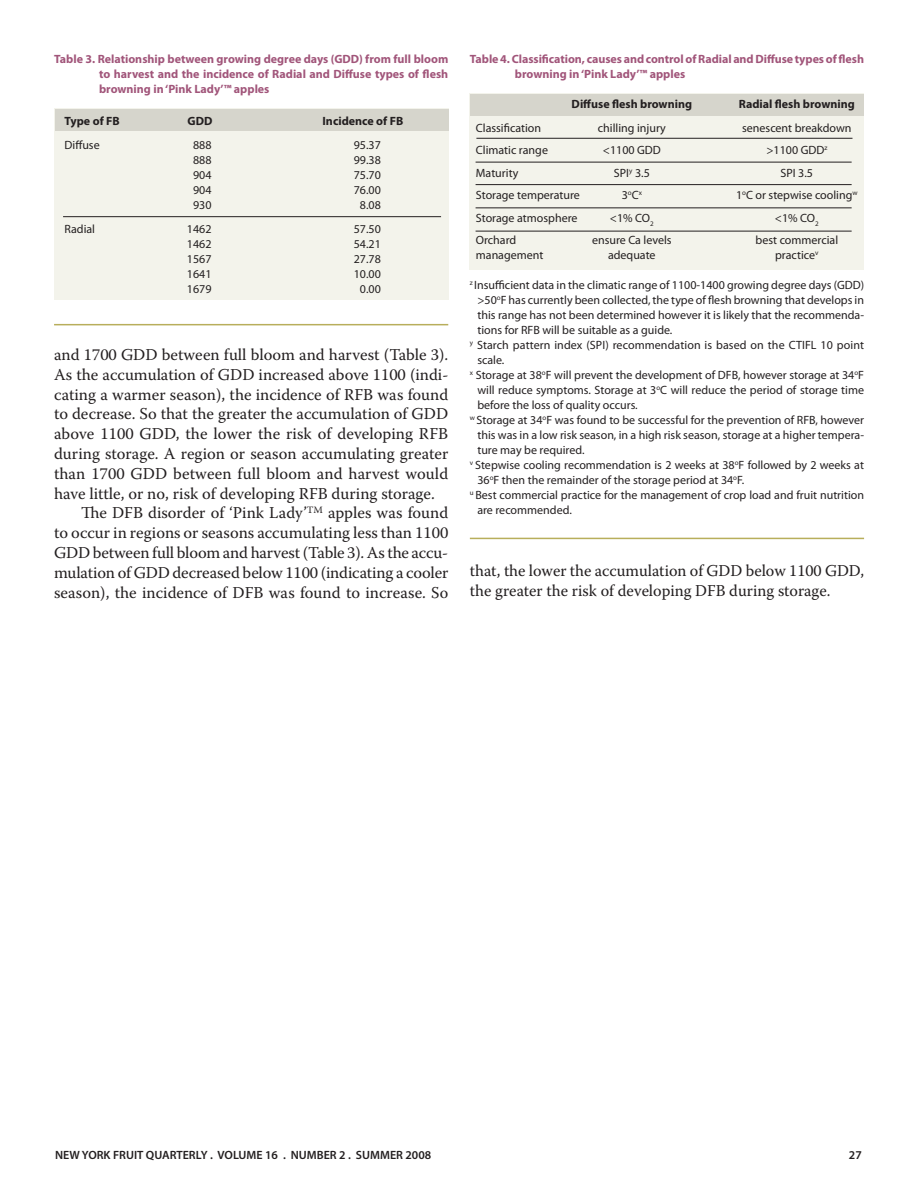
<style>
.page{position:relative;width:918px;height:1188px;background:#fff}
.page>*{position:absolute;margin:0;border:0;box-sizing:border-box;transform-origin:0 0}
.t1{font:16.5px/19.8px "Warnock Pro";color:#231f20}
.t2{font:12px "Myriad Pro";color:#231f20}
.t3{font:700 12px/15px "Myriad Pro";color:#a1557a;text-align:justify}
.t4{font:700 12px "Myriad Pro";color:#231f20}
.t5{font:600 12px "Myriad Pro";color:#231f20}
</style>
<div class="page">
<div style="left:54px;top:108px;width:394px;height:191px;background:#f3f3eb"></div>
<div style="left:55px;top:109px;width:393px;height:21px;background:#d6d5cc"></div>
<hr style="left:63px;top:216px;width:378px;height:1px;background:#231f20">
<div style="left:470px;top:93px;width:394px;height:177px;background:#f3f3eb"></div>
<div style="left:471px;top:94px;width:393px;height:21px;background:#d6d5cc"></div>
<hr style="left:476px;top:138px;width:377px;height:1px;background:#231f20">
<hr style="left:476px;top:162px;width:376px;height:1px;background:#231f20">
<hr style="left:476px;top:184px;width:376px;height:1px;background:#231f20">
<hr style="left:476px;top:208px;width:376px;height:1px;background:#231f20">
<hr style="left:476px;top:231px;width:376px;height:1px;background:#231f20">
<hr style="left:470px;top:538px;width:394px;height:1px;background:#b8ae5b">
<hr style="left:54px;top:324px;width:394px;height:1px;background:#b8ae5b">
<p class="t3" style="left:99px;top:52px;width:351px;text-indent:-45px">Table 3. Relationship between growing degree days (GDD) from full bloom to harvest and the incidence of Radial and Diffuse types of flesh browning in ‘Pink Lady’™ apples</p>
<p class="t4" style="left:65px;top:117px;width:57px">Type of FB</p>
<p class="t4" style="left:188px;top:117px;width:26px">GDD</p>
<p class="t4" style="left:323px;top:117px;width:82px">Incidence of FB</p>
<p class="t2" style="left:65px;top:141px;width:37px">Diffuse</p>
<p class="t2" style="left:193px;top:141px;width:20px">888</p>
<p class="t2" style="left:354px;top:141px;width:29px">95.37</p>
<p class="t2" style="left:193px;top:156px;width:20px">888</p>
<p class="t2" style="left:354px;top:156px;width:29px">99.38</p>
<p class="t2" style="left:193px;top:171px;width:20px">904</p>
<p class="t2" style="left:354px;top:171px;width:29px">75.70</p>
<p class="t2" style="left:193px;top:186px;width:20px">904</p>
<p class="t2" style="left:354px;top:186px;width:29px">76.00</p>
<p class="t2" style="left:193px;top:201px;width:20px">930</p>
<p class="t2" style="left:360px;top:201px;width:22px">8.08</p>
<p class="t2" style="left:65px;top:225px;width:32px">Radial</p>
<p class="t2" style="left:187px;top:225px;width:26px">1462</p>
<p class="t2" style="left:354px;top:225px;width:29px">57.50</p>
<p class="t2" style="left:187px;top:240px;width:26px">1462</p>
<p class="t2" style="left:354px;top:240px;width:29px">54.21</p>
<p class="t2" style="left:187px;top:255px;width:26px">1567</p>
<p class="t2" style="left:354px;top:255px;width:29px">27.78</p>
<p class="t2" style="left:187px;top:270px;width:26px">1641</p>
<p class="t2" style="left:354px;top:270px;width:29px">10.00</p>
<p class="t2" style="left:187px;top:285px;width:26px">1679</p>
<p class="t2" style="left:360px;top:285px;width:22px">0.00</p>
<h1 class="t1" style="left:54px;top:346px;width:396px">and 1700 GDD between full bloom and harvest (Table 3).</h1>
<h1 class="t1" style="left:54px;top:366px;width:396px">As the accumulation of GDD increased above 1100 (indi-</h1>
<h1 class="t1" style="left:54px;top:386px;width:396px">cating a warmer season), the incidence of RFB was found</h1>
<h1 class="t1" style="left:54px;top:406px;width:396px">to decrease. So that the greater the accumulation of GDD</h1>
<h1 class="t1" style="left:54px;top:425px;width:396px">above 1100 GDD, the lower the risk of developing RFB</h1>
<h1 class="t1" style="left:54px;top:445px;width:396px">during storage. A region or season accumulating greater</h1>
<h1 class="t1" style="left:54px;top:465px;width:396px">than 1700 GDD between full bloom and harvest would</h1>
<h1 class="t1" style="left:54px;top:485px;width:382px">have little, or no, risk of developing RFB during storage.</h1>
<h1 class="t1" style="left:81px;top:505px;width:369px">The DFB disorder of ‘Pink Lady’<sup>TM</sup> apples was found</h1>
<h1 class="t1" style="left:54px;top:524px;width:396px">to occur in regions or seasons accumulating less than 1100</h1>
<h1 class="t1" style="left:54px;top:544px;width:396px">GDD between full bloom and harvest (Table 3). As the accu-</h1>
<h1 class="t1" style="left:54px;top:564px;width:396px">mulation of GDD decreased below 1100 (indicating a cooler</h1>
<h1 class="t1" style="left:54px;top:584px;width:396px">season), the incidence of DFB was found to increase. So</h1>
<p class="t3" style="left:515px;top:52px;width:351px;text-indent:-45px">Table 4. Classification, causes and control of Radial and Diffuse types of flesh browning in ‘Pink Lady’™ apples</p>
<p class="t4" style="left:572px;top:99px;width:122px">Diffuse flesh browning</p>
<p class="t4" style="left:739px;top:99px;width:118px">Radial flesh browning</p>
<p class="t2" style="left:476px;top:123px;width:67px">Classification</p>
<p class="t2" style="left:598px;top:123px;width:70px">chilling injury</p>
<p class="t2" style="left:742px;top:123px;width:111px">senescent breakdown</p>
<p class="t2" style="left:476px;top:146px;width:74px">Climatic range</p>
<p class="t2" style="left:603px;top:146px;width:60px">&lt;1100 GDD</p>
<p class="t2" style="left:766px;top:146px;width:62px">&gt;1100 GDD<sup>z</sup></p>
<p class="t2" style="left:476px;top:168px;width:44px">Maturity</p>
<p class="t2" style="left:614px;top:168px;width:37px">SPI<sup>y</sup> 3.5</p>
<p class="t2" style="left:781px;top:168px;width:34px">SPI 3.5</p>
<p class="t2" style="left:476px;top:191px;width:106px">Storage temperature</p>
<p class="t2" style="left:622px;top:191px;width:22px">3<sup>o</sup>C<sup>x</sup></p>
<p class="t2" style="left:736px;top:191px;width:123px">1<sup>o</sup>C or stepwise cooling<sup>w</sup></p>
<p class="t2" style="left:476px;top:213px;width:103px">Storage atmosphere</p>
<p class="t2" style="left:610px;top:213px;width:45px">&lt;1% CO<sub>2</sub></p>
<p class="t2" style="left:775px;top:213px;width:45px">&lt;1% CO<sub>2</sub></p>
<p class="t2" style="left:476px;top:236px;width:42px">Orchard</p>
<p class="t2" style="left:592px;top:236px;width:81px">ensure Ca levels</p>
<p class="t2" style="left:756px;top:236px;width:84px">best commercial</p>
<p class="t2" style="left:476px;top:251px;width:69px">management</p>
<p class="t2" style="left:608px;top:251px;width:49px">adequate</p>
<p class="t2" style="left:775px;top:251px;width:45px">practice<sup>v</sup></p>
<p class="t2" style="left:470px;top:281px;width:396px"><sup>z</sup> Insufficient data in the climatic range of 1100-1400 growing degree days (GDD)</p>
<p class="t2" style="left:477px;top:296px;width:388px">&gt;50<sup>o</sup>F has currently been collected, the type of flesh browning that develops in</p>
<p class="t2" style="left:477px;top:311px;width:388px">this range has not been determined however it is likely that the recommenda-</p>
<p class="t2" style="left:477px;top:326px;width:197px">tions for RFB will be suitable as a guide.</p>
<p class="t2" style="left:470px;top:341px;width:396px"><sup>y</sup> Starch pattern index (SPI) recommendation is based on the CTIFL 10 point</p>
<p class="t2" style="left:477px;top:356px;width:29px">scale.</p>
<p class="t2" style="left:470px;top:371px;width:396px"><sup>x</sup> Storage at 38<sup>o</sup>F will prevent the development of DFB, however storage at 34<sup>o</sup>F</p>
<p class="t2" style="left:477px;top:386px;width:388px">will reduce symptoms. Storage at 3<sup>o</sup>C will reduce the period of storage time</p>
<p class="t2" style="left:477px;top:401px;width:162px">before the loss of quality occurs.</p>
<p class="t2" style="left:470px;top:416px;width:396px"><sup>w</sup> Storage at 34<sup>o</sup>F was found to be successful for the prevention of RFB, however</p>
<p class="t2" style="left:477px;top:431px;width:388px">this was in a low risk season, in a high risk season, storage at a higher tempera-</p>
<p class="t2" style="left:477px;top:446px;width:109px">ture may be required.</p>
<p class="t2" style="left:470px;top:461px;width:396px"><sup>v</sup> Stepwise cooling recommendation is 2 weeks at 38<sup>o</sup>F followed by 2 weeks at</p>
<p class="t2" style="left:477px;top:476px;width:268px">36<sup>o</sup>F then the remainder of the storage period at 34<sup>o</sup>F.</p>
<p class="t2" style="left:470px;top:491px;width:396px"><sup>u</sup> Best commercial practice for the management of crop load and fruit nutrition</p>
<p class="t2" style="left:477px;top:506px;width:96px">are recommended.</p>
<h1 class="t1" style="left:470px;top:562px;width:396px">that, the lower the accumulation of GDD below 1100 GDD, the greater the risk of developing DFB during storage.</h1>
<p class="t5" style="left:55px;top:1150px;width:378px">NEW YORK FRUIT QUARTERLY . VOLUME 16 . NUMBER 2 . SUMMER 2008</p>
<p class="t5" style="left:849px;top:1150px;width:14px">27</p>
</div>
